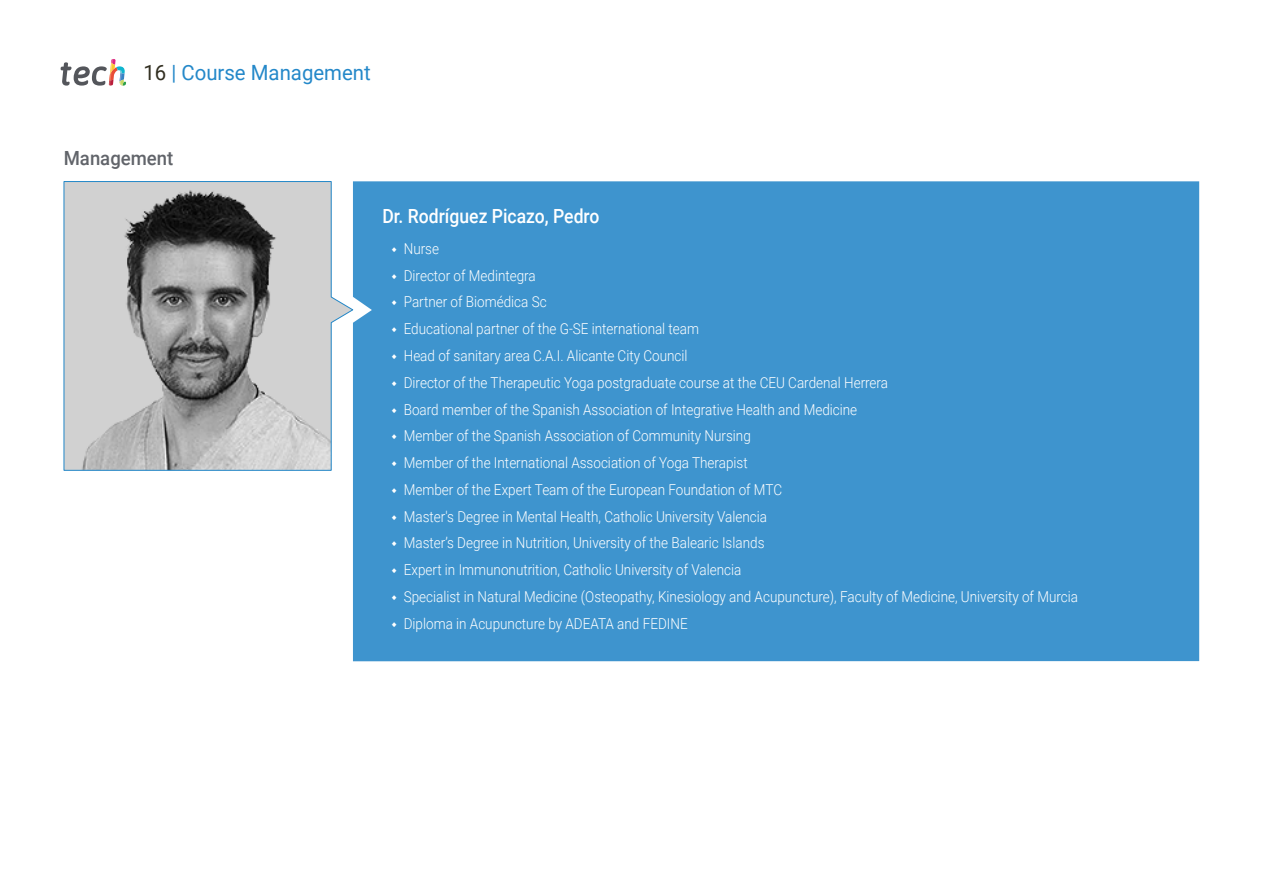
<style>
.page{position:relative;width:1263px;height:893px;background:#fff}
.page>*{position:absolute;margin:0;border:0;box-sizing:border-box;transform-origin:0 0}
.t1{font:21px "Roboto";color:#2488c9}
.t2{font:500 19.5px "Roboto";color:#fff;scale:.9 1}
.t3{font:500 19.5px "Roboto";color:#61646a;scale:.95 1}
.t4{font:300 15px/26.7px "Roboto";color:#fff;scale:.9 1}
.s1{color:#312e20}
</style>
<div class="page">
<svg style="left:61px;top:59px;width:65px;height:27px"></svg>
<div style="left:353px;top:181px;width:846px;height:480px;background:#3e94ce"></div>
<svg style="left:64px;top:181px;width:289px;height:290px"></svg>
<svg style="left:392px;top:247px;width:4px;height:5px"></svg>
<svg style="left:392px;top:274px;width:4px;height:5px"></svg>
<svg style="left:392px;top:301px;width:4px;height:5px"></svg>
<svg style="left:392px;top:327px;width:4px;height:5px"></svg>
<svg style="left:392px;top:354px;width:4px;height:5px"></svg>
<svg style="left:392px;top:381px;width:4px;height:5px"></svg>
<svg style="left:392px;top:408px;width:4px;height:5px"></svg>
<svg style="left:392px;top:434px;width:4px;height:5px"></svg>
<svg style="left:392px;top:461px;width:4px;height:5px"></svg>
<svg style="left:392px;top:488px;width:4px;height:5px"></svg>
<svg style="left:392px;top:515px;width:4px;height:5px"></svg>
<svg style="left:392px;top:541px;width:4px;height:5px"></svg>
<svg style="left:392px;top:568px;width:4px;height:5px"></svg>
<svg style="left:392px;top:595px;width:4px;height:5px"></svg>
<svg style="left:392px;top:622px;width:4px;height:5px"></svg>
<h1 class="t1" style="left:144px;top:57px;width:229px"><span class="s1">16</span> | Course Management</h1>
<h2 class="t3" style="left:64px;top:144px;width:117px">Management</h2>
<h2 class="t2" style="left:382px;top:202px;width:243px">Dr. Rodríguez Picazo, Pedro</h2>
<p class="t4" style="left:404px;top:235px;width:751px">Nurse<br>Director of Medintegra<br>Partner of Biomédica Sc<br>Educational partner of the G-SE international team<br>Head of sanitary area C.A.I. Alicante City Council<br>Director of the Therapeutic Yoga postgraduate course at the CEU Cardenal Herrera<br>Board member of the Spanish Association of Integrative Health and Medicine<br>Member of the Spanish Association of Community Nursing<br>Member of the International Association of Yoga Therapist<br>Member of the Expert Team of the European Foundation of MTC<br>Master's Degree in Mental Health, Catholic University Valencia<br>Master’s Degree in Nutrition, University of the Balearic Islands<br>Expert in Immunonutrition, Catholic University of Valencia<br>Specialist in Natural Medicine (Osteopathy, Kinesiology and Acupuncture), Faculty of Medicine, University of Murcia Diploma in Acupuncture by ADEATA and FEDINE</p>
</div>
